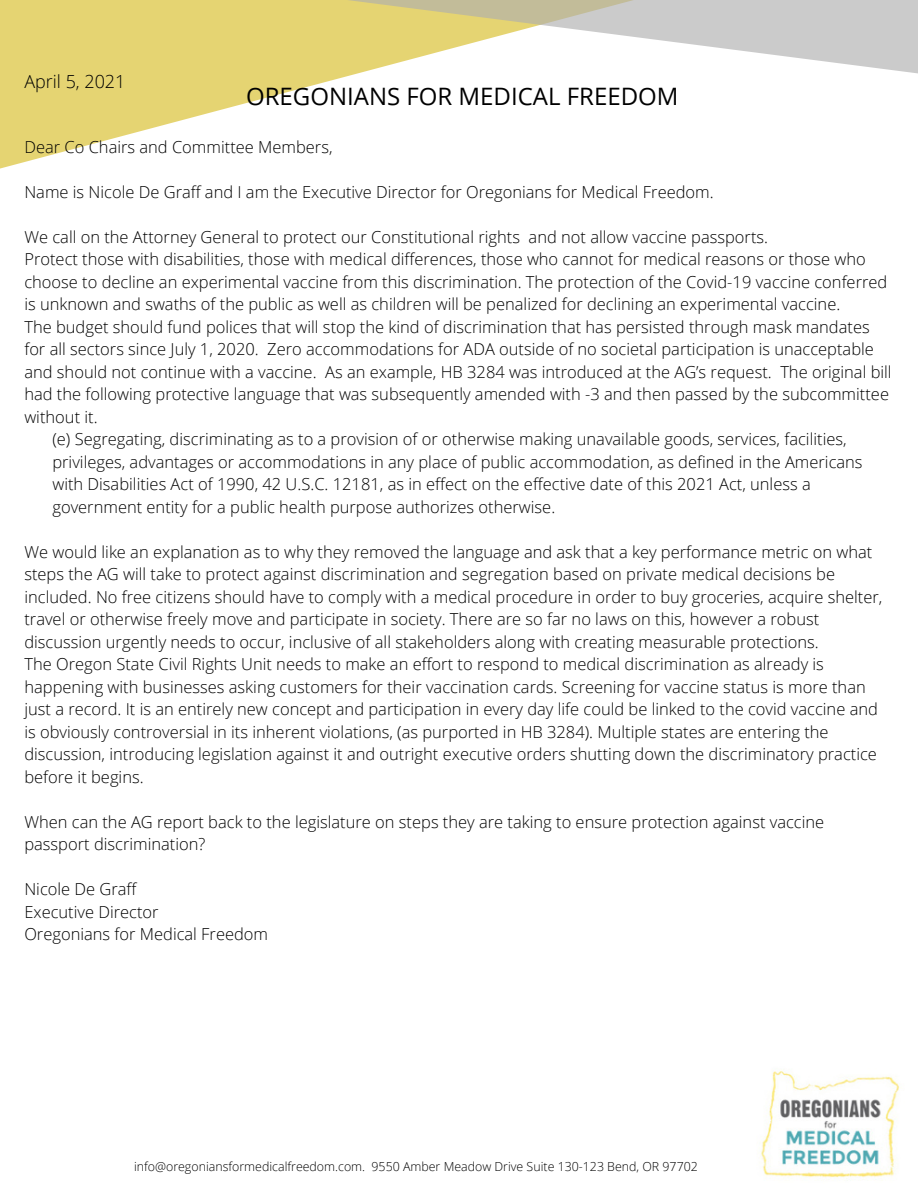
<style>
.page{position:relative;width:918px;height:1188px;background:#fff}
.page>*{position:absolute;margin:0;border:0;box-sizing:border-box;transform-origin:0 0}
.t1{font:24px "Open Sans";color:#000}
.t2{font:300 18px "Open Sans";color:#000}
.t3{font:300 16.5px/22.5px "Open Sans";color:#000}
.t4{font:300 12.45px "Open Sans";color:#000}
</style>
<div class="page">
<svg style="left:0;top:0;width:246px;height:169px;fill:#e5d472"></svg>
<svg style="left:91px;top:0;width:827px;height:103px"></svg>
<img style="left:761px;top:1071px;width:139px;height:110px">
<p class="t2" style="left:24px;top:69px;width:103px">April 5, 2021</p>
<p class="t1" style="left:246px;top:79px;width:434px">OREGONIANS FOR MEDICAL FREEDOM</p>
<p class="t3" style="left:24px;top:135px;width:310px">Dear Co Chairs and Committee Members,</p>
<p class="t3" style="left:24px;top:180px;width:691px">Name is Nicole De Graff and I am the Executive Director for Oregonians for Medical Freedom.</p>
<p class="t3" style="left:24px;top:225px;width:745px">We call on the Attorney General to protect our Constitutional rights and not allow vaccine passports.</p>
<p class="t3" style="left:24px;top:248px;width:864px">Protect those with disabilities, those with medical differences, those who cannot for medical reasons or those who choose to decline an experimental vaccine from this discrimination. The protection of the Covid-19 vaccine conferred is unknown and swaths of the public as well as children will be penalized for declining an experimental vaccine.</p>
<p class="t3" style="left:24px;top:315px;width:869px">The budget should fund polices that will stop the kind of discrimination that has persisted through mask mandates for all sectors since July 1, 2020. Zero accommodations for ADA outside of no societal participation is unacceptable and should not continue with a vaccine. As an example, HB 3284 was introduced at the AG’s request. The original bill had the following protective language that was subsequently amended with -3 and then passed by the subcommittee without it.</p>
<p class="t3" style="left:52px;top:428px;width:812px">(e) Segregating, discriminating as to a provision of or otherwise making unavailable goods, services, facilities, privileges, advantages or accommodations in any place of public accommodation, as defined in the Americans with Disabilities Act of 1990, 42 U.S.C. 12181, as in effect on the effective date of this 2021 Act, unless a government entity for a public health purpose authorizes otherwise.</p>
<p class="t3" style="left:24px;top:540px;width:860px">We would like an explanation as to why they removed the language and ask that a key performance metric on what steps the AG will take to protect against discrimination and segregation based on private medical decisions be included. No free citizens should have to comply with a medical procedure in order to buy groceries, acquire shelter, travel or otherwise freely move and participate in society. There are so far no laws on this, however a robust discussion urgently needs to occur, inclusive of all stakeholders along with creating measurable protections.</p>
<p class="t3" style="left:24px;top:653px;width:855px">The Oregon State Civil Rights Unit needs to make an effort to respond to medical discrimination as already is happening with businesses asking customers for their vaccination cards. Screening for vaccine status is more than just a record. It is an entirely new concept and participation in every day life could be linked to the covid vaccine and is obviously controversial in its inherent violations, (as purported in HB 3284). Multiple states are entering the discussion, introducing legislation against it and outright executive orders shutting down the discriminatory practice before it begins.</p>
<p class="t3" style="left:24px;top:810px;width:801px">When can the AG report back to the legislature on steps they are taking to ensure protection against vaccine passport discrimination?</p>
<p class="t3" style="left:24px;top:878px;width:114px">Nicole De Graff</p>
<p class="t3" style="left:24px;top:900px;width:136px">Executive Director</p>
<p class="t3" style="left:24px;top:923px;width:245px">Oregonians for Medical Freedom</p>
<p class="t4" style="left:134px;top:1158px;width:565px">info@oregoniansformedicalfreedom.com. 9550 Amber Meadow Drive Suite 130-123 Bend, OR 97702</p>
</div>
